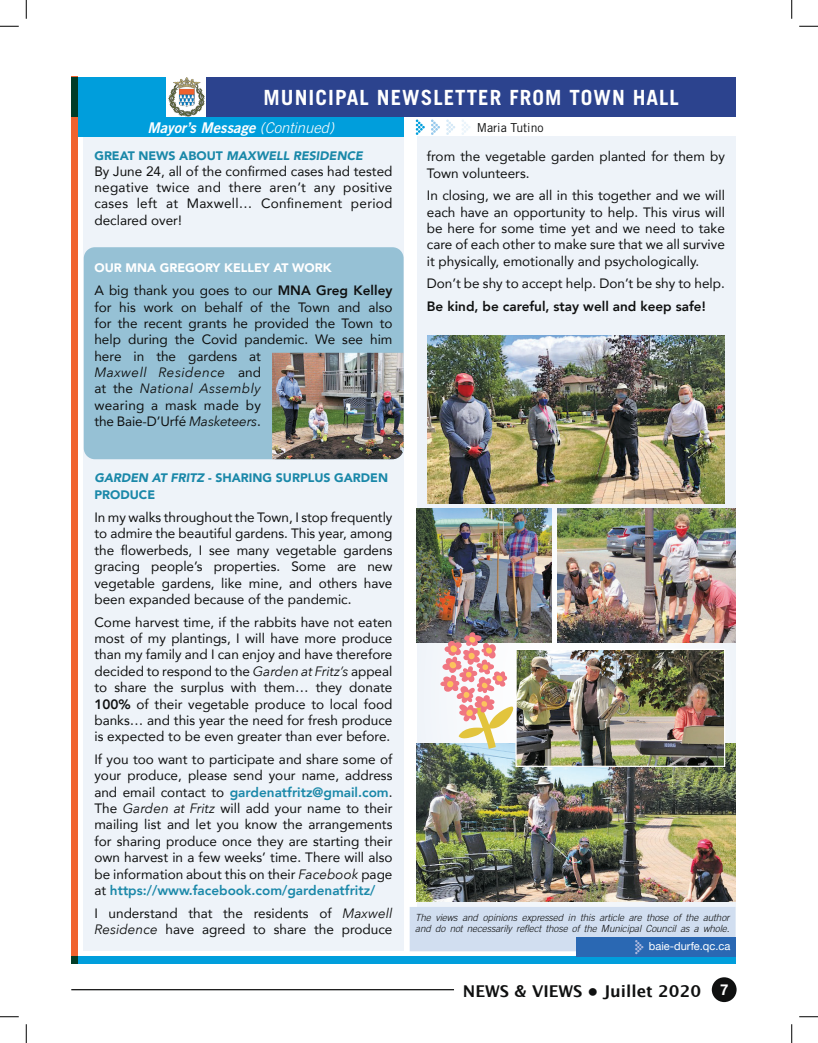
<style>
.page{position:relative;width:818px;height:1043px;background:#fff}
.page>*{position:absolute;margin:0;border:0;box-sizing:border-box;transform-origin:0 0}
.t1{font:700 20.88px "Trade Gothic";letter-spacing:.05em;color:#fff}
.t2{font:700 16.25px "Lucida Grande";color:#0f1010}
.t3{font:italic 14.75px "Trade Gothic Bold Two";color:#fff}
.t4{font:13.5px/16.4px "Avenir";color:#0f1010;text-align:justify}
.t5{font:13.5px/16.4px "Avenir";letter-spacing:.02em;color:#0f1010}
.t6{font:italic 13.5px/16.4px "Avenir Next";letter-spacing:.02em;color:#0f1010}
.t7{font:800 13.5px "Avenir";color:#0f1010}
.t8{font:900 12.38px/16.4px "Avenir";color:#1a88a9}
.t9{font:italic 900 12.38px "Avenir";color:#1a88a9}
.t10{font:900 12.38px "Avenir";color:#fff}
.t11{font:12.38px "Trade Gothic";color:#0f1010}
.t12{font:11.12px "Helvetica Neue";color:#fff}
.t13{font:italic 300 9.88px/11.1px "Trade Gothic";letter-spacing:-.01em;color:#0f1010}
.s1{font-family:"Trade Gothic";font-weight:300}
.s2{font-style:normal}
.s3{font-weight:800}
.s4{font-family:"Avenir";font-style:normal}
.s5{font-family:"Avenir Next";font-style:italic}
.s6{font-style:italic}
.s7{font-weight:800;color:#1a88a9}
</style>
<div class="page">
<div style="left:711px;top:977px;width:25px;height:25px;background:#0f1010;border-radius:50%"></div>
<hr style="left:71px;top:989px;width:383px;height:1px;background:#0f1010">
<div style="left:71px;top:956px;width:664px;height:8px;background:#009edc"></div>
<div style="left:206px;top:77px;width:529px;height:40px;background:#2c438e"></div>
<div style="left:71px;top:77px;width:95px;height:40px;background:#009edc"></div>
<div style="left:71px;top:77px;width:7px;height:887px;background:#f0622e"></div>
<img style="left:168px;top:77px;width:36px;height:39px">
<div style="left:416px;top:136px;width:319px;height:815px;background:#eef3f9"></div>
<svg style="left:416px;top:441px;width:319px;height:466px"></svg>
<div style="left:83px;top:136px;width:320px;height:815px;background:#eef3f9"></div>
<div style="left:78px;top:117px;width:325px;height:19px;background:#009edc"></div>
<svg style="left:415px;top:119px;width:10px;height:16px"></svg>
<svg style="left:431px;top:119px;width:9px;height:16px"></svg>
<svg style="left:446px;top:119px;width:9px;height:16px"></svg>
<svg style="left:462px;top:120px;width:8px;height:15px"></svg>
<div style="left:84px;top:247px;width:319px;height:212px;background:#96c1d5;border-radius:11px"></div>
<img style="left:272px;top:353px;width:131px;height:106px">
<div style="left:409px;top:907px;width:326px;height:44px;background:#d1def0"></div>
<div style="left:576px;top:937px;width:159px;height:19px;background:#2a68b3"></div>
<svg style="left:635px;top:940px;width:8px;height:14px"></svg>
<img style="left:427px;top:335px;width:297px;height:168px">
<img style="left:557px;top:509px;width:178px;height:134px">
<img style="left:416px;top:509px;width:135px;height:134px">
<img style="left:416px;top:744px;width:319px;height:157px">
<img style="left:517px;top:650px;width:206px;height:115px">
<div style="left:515px;top:648px;width:210px;height:119px;border:1px solid #fff"></div>
<svg style="left:439px;top:631px;width:74px;height:118px"></svg>
<svg style="left:0;top:25px;width:19px;height:2px"></svg>
<svg style="left:799px;top:25px;width:19px;height:2px"></svg>
<svg style="left:0;top:1016px;width:19px;height:1px"></svg>
<svg style="left:799px;top:1016px;width:19px;height:1px"></svg>
<svg style="left:25px;top:0;width:2px;height:19px"></svg>
<svg style="left:25px;top:1024px;width:2px;height:18px"></svg>
<svg style="left:791px;top:0;width:1px;height:19px"></svg>
<svg style="left:791px;top:1024px;width:1px;height:18px"></svg>
<h1 class="t1" style="left:263px;top:85px;width:417px">MUNICIPAL NEWSLETTER FROM TOWN HALL</h1>
<p class="t3" style="left:147px;top:118px;width:188px">Mayor’s Message <span class="s1">(Continued)</span></p>
<p class="t11" style="left:476px;top:120px;width:68px">Maria Tutino</p>
<p class="t9" style="left:94px;top:145px;width:270px"><span class="s2">GREAT NEWS ABOUT</span> MAXWELL RESIDENCE</p>
<p class="t4" style="left:94px;top:163px;width:299px">By June 24, all of the confirmed cases had tested negative twice and there aren’t any positive cases left at Maxwell… Confinement period declared over!</p>
<p class="t10" style="left:94px;top:257px;width:239px">OUR MNA GREGORY KELLEY AT WORK</p>
<p class="t4" style="left:94px;top:282px;width:299px">A big thank you goes to our <span class="s3">MNA Greg Kelley </span>for his work on behalf of the Town and also for the recent grants he provided the Town to help during the Covid pandemic. We see him here in the gardens at</p>
<p class="t6" style="left:94px;top:363px;width:168px">Maxwell Residence <span class="s4">and at the</span> National Assembly</p>
<p class="t5" style="left:94px;top:396px;width:168px">wearing a mask made by the Baie-D’Urfé <span class="s5">Masketeers</span>.</p>
<p class="t4" style="left:427px;top:148px;width:299px">from the vegetable garden planted for them by<br>Town volunteers.</p>
<p class="t4" style="left:427px;top:187px;width:299px">In closing, we are all in this together and we will each have an opportunity to help. This virus will be here for some time yet and we need to take care of each other to make sure that we all survive it physically, emotionally and psychologically.</p>
<p class="t4" style="left:427px;top:275px;width:299px">Don’t be shy to accept help. Don’t be shy to help.</p>
<p class="t7" style="left:427px;top:296px;width:280px">Be kind, be careful, stay well and keep safe!</p>
<p class="t8" style="left:94px;top:469px;width:295px"><span class="s6">GARDEN AT FRITZ</span> - SHARING SURPLUS GARDEN<br>PRODUCE</p>
<p class="t4" style="left:94px;top:509px;width:299px">In my walks throughout the Town, I stop frequently to admire the beautiful gardens. This year, among the flowerbeds, I see many vegetable gardens gracing people’s properties. Some are new vegetable gardens, like mine, and others have been expanded because of the pandemic.</p>
<p class="t4" style="left:94px;top:613px;width:299px">Come harvest time, if the rabbits have not eaten most of my plantings, I will have more produce than my family and I can enjoy and have therefore decided to respond to the <span class="s5">Garden at Fritz’s</span> appeal to share the surplus with them… they donate <span class="s3">100%</span> of their vegetable produce to local food banks… and this year the need for fresh produce is expected to be even greater than ever before.</p>
<p class="t4" style="left:94px;top:750px;width:299px">If you too want to participate and share some of your produce, please send your name, address and email contact to <span class="s7">gardenatfritz@gmail.com</span>.<br>The <span class="s5">Garden at Fritz</span> will add your name to their mailing list and let you know the arrangements for sharing produce once they are starting their own harvest in a few weeks’ time. There will also be information about this on their <span class="s5">Facebook</span> page at <span class="s7">https://www.facebook.com/gardenatfritz/</span></p>
<p class="t4" style="left:94px;top:904px;width:299px">I understand that the residents of <span class="s5">Maxwell<br>Residence</span> have agreed to share the produce</p>
<p class="t13" style="left:415px;top:911px;width:316px">The views and opinions expressed in this article are those of the author and do not necessarily reflect those of the Municipal Council as a whole.</p>
<p class="t12" style="left:649px;top:938px;width:83px">baie-durfe.qc.ca</p>
<p class="t2" style="left:463px;top:978px;width:267px">NEWS &amp; VIEWS • Juillet 2020 <sup>7</sup></p>
</div>
